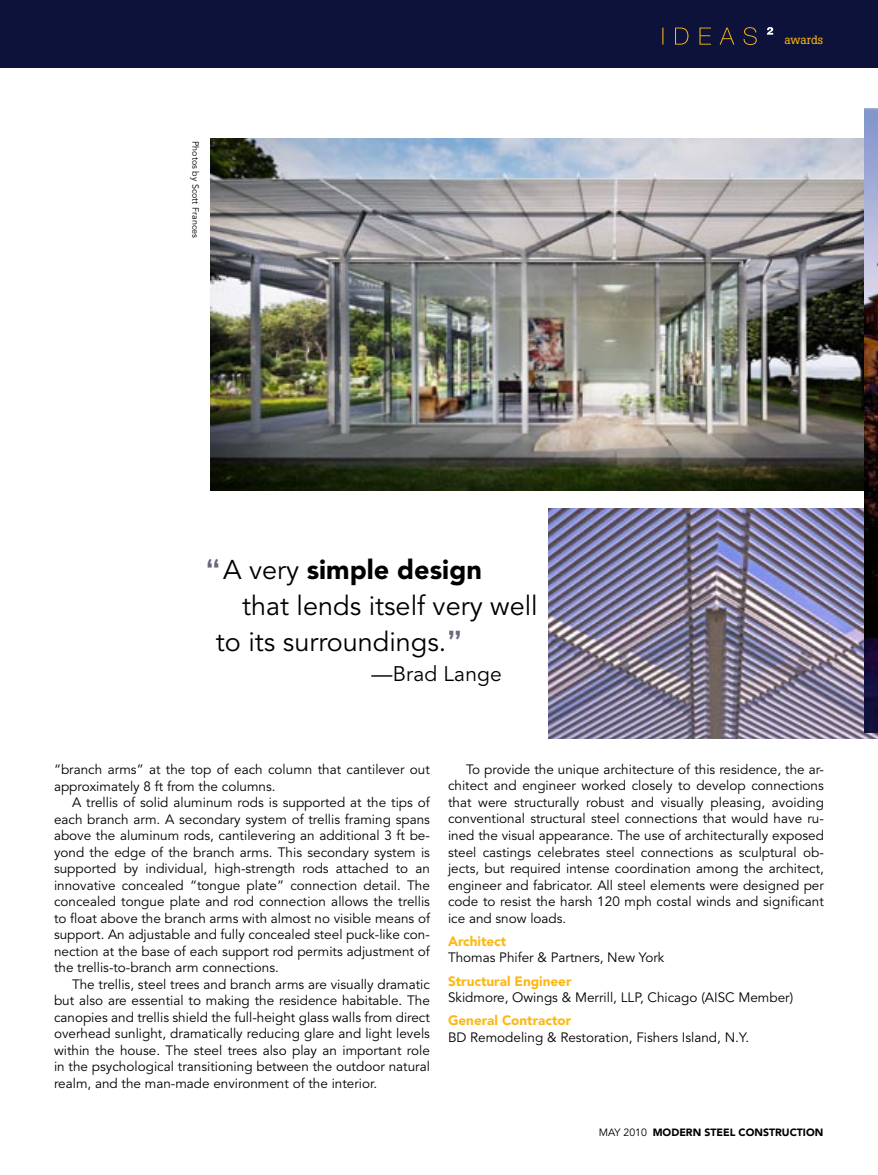
<style>
.page{position:relative;width:878px;height:1175px;background:#fff}
.page>*{position:absolute;margin:0;border:0;box-sizing:border-box;transform-origin:0 0}
.t1{font:700 33px "Century Gothic";color:#6b6781}
.t2{font:27px "Avenir LT Std";color:#000}
.t3{font:900 27px "Avenir LT Std";color:#000}
.t4{font:21px "Avenir LT Std";letter-spacing:.01em;color:#000}
.t5{font:13.5px/16.5px "Avenir LT Std";color:#000;text-align:justify}
.t6{font:900 13.5px "Avenir LT Std";color:#fdb813}
.t7{font:12px "Boton";color:#fdb813}
.t8{font:900 10.5px "Avenir LT Std";color:#000}
.t9{font:9px "Avenir LT Std";color:#000}
.s1{font-family:"Century Gothic";font-weight:700;font-size:33px;color:#6b6781}
.s2{font-weight:400}
</style>
<div class="page">
<div style="left:0;top:0;width:878px;height:68px;background:#0d123b"></div>
<svg style="left:662px;top:27px;width:94px;height:18px"></svg>
<svg style="left:766px;top:27px;width:7px;height:8px"></svg>
<img style="left:211px;top:138px;width:653px;height:352px">
<img style="left:548px;top:508px;width:330px;height:230px">
<img style="left:864px;top:108px;width:14px;height:624px">
<p class="t9" style="left:201px;top:141px;width:98px;rotate:90deg">Photos by Scott Frances</p>
<h2 class="t3" style="left:205px;top:553px;width:278px"><span class="s1">“</span><span class="s2">A very</span> simple design</h2>
<h2 class="t2" style="left:242px;top:590px;width:297px">that lends itself very well</h2>
<h2 class="t2" style="left:216px;top:626px;width:232px">to its surroundings.</h2>
<h1 class="t1" style="left:447px;top:618px;width:17px">”</h1>
<h3 class="t4" style="left:371px;top:661px;width:132px">—Brad Lange</h3>
<p class="t7" style="left:784px;top:33px;width:40px">awards</p>
<p class="t5" style="left:54px;top:761px;width:377px">“branch arms” at the top of each column that cantilever out approximately 8 ft from the columns.</p>
<p class="t5" style="left:54px;top:794px;width:377px;text-indent:18px">A trellis of solid aluminum rods is supported at the tips of each branch arm. A secondary system of trellis framing spans above the aluminum rods, cantilevering an additional 3 ft be&shy;yond the edge of the branch arms. This secondary system is supported by individual, high-strength rods attached to an innovative concealed “tongue plate” connection detail. The concealed tongue plate and rod connection allows the trellis to float above the branch arms with almost no visible means of support. An adjustable and fully concealed steel puck-like con&shy;nection at the base of each support rod permits adjustment of the trellis-to-branch arm connections.</p>
<p class="t5" style="left:54px;top:976px;width:377px;text-indent:18px">The trellis, steel trees and branch arms are visually dramatic but also are essential to making the residence habitable. The canopies and trellis shield the full-height glass walls from direct overhead sunlight, dramatically reducing glare and light levels within the house. The steel trees also play an important role in the psychological transitioning between the outdoor natural realm, and the man-made environment of the interior.</p>
<p class="t5" style="left:448px;top:761px;width:377px;text-indent:18px">To provide the unique architecture of this residence, the ar&shy;chitect and engineer worked closely to develop connections that were structurally robust and visually pleasing, avoiding conventional structural steel connections that would have ru&shy;ined the visual appearance. The use of architecturally exposed steel castings celebrates steel connections as sculptural ob&shy;jects, but required intense coordination among the architect, engineer and fabricator. All steel elements were designed per code to resist the harsh 120 mph costal winds and significant ice and snow loads.</p>
<p class="t6" style="left:448px;top:933px;width:60px">Architect</p>
<p class="t5" style="left:448px;top:949px;width:218px">Thomas Phifer &amp; Partners, New York</p>
<p class="t6" style="left:448px;top:972px;width:125px">Structural Engineer</p>
<p class="t5" style="left:448px;top:989px;width:347px">Skidmore, Owings &amp; Merrill, LLP, Chicago (AISC Member)</p>
<p class="t6" style="left:448px;top:1012px;width:125px">General Contractor</p>
<p class="t5" style="left:448px;top:1029px;width:302px">BD Remodeling &amp; Restoration, Fishers Island, N.Y.</p>
<p class="t8" style="left:598px;top:1125px;width:226px"><span class="s2">may 2010</span> MODERN STEEL CONSTRUCTION</p>
</div>
